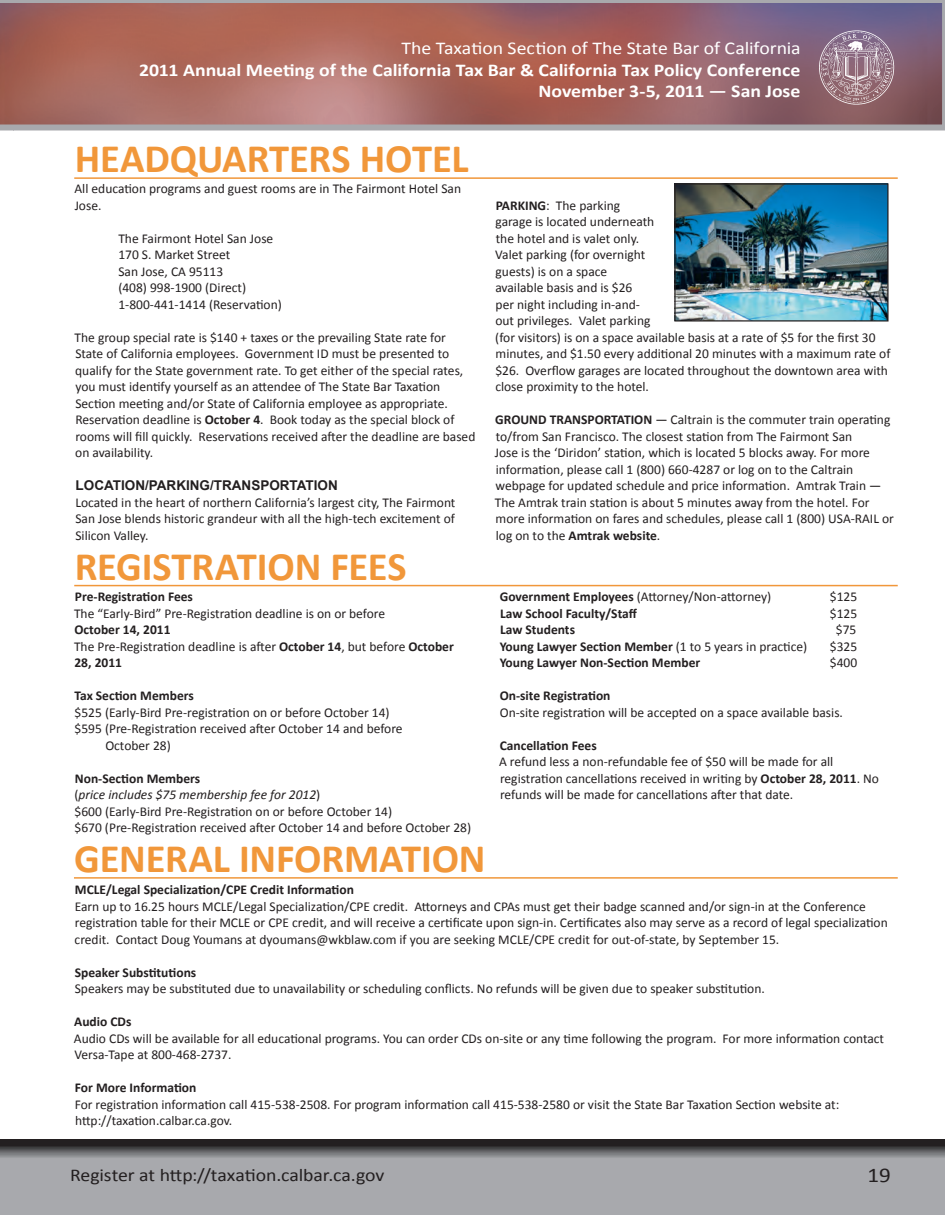
<style>
.page{position:relative;width:945px;height:1215px;background:#fff}
.page>*{position:absolute;margin:0;border:0;box-sizing:border-box;transform-origin:0 0}
.t1{font:700 40.5px "Calibri";letter-spacing:-.005em;color:#f1973a}
.t2{font:21px "Calibri";color:#231f20;scale:1.1 1}
.t3{font:700 18px/21.6px "Calibri";letter-spacing:-.005em;color:#fff;text-align:right;scale:1.1 1}
.t4{font:18px "Calibri";letter-spacing:-.005em;color:#fff;scale:1.1 1}
.t5{font:18px "Calibri";letter-spacing:-.005em;color:#231f20;scale:1.1 1}
.t6{font:13.5px/16.5px "Calibri";color:#231f20}
.t7{font:700 13.5px "Calibri";color:#231f20}
.t8{font:700 13.5px "Arial";color:#231f20}
.s1{font-weight:700}
.s2{font-style:italic}
.s3{font-weight:400}
</style>
<div class="page">
<svg style="left:0;top:0;width:14px;height:130px;background:#965d57"></svg>
<svg style="left:0;top:1140px;width:14px;height:75px"></svg>
<svg style="left:14px;top:0;width:931px;height:130px;background:#a26a68"></svg>
<svg style="left:14px;top:1140px;width:931px;height:75px;background:#939397"></svg>
<img style="left:817px;top:27px;width:80px;height:81px">
<hr style="left:74px;top:877px;width:824px;height:2px;background:#f1973a">
<img style="left:676px;top:185px;width:211px;height:135px">
<div style="left:674px;top:183px;width:215px;height:139px;border:1px solid #231f20"></div>
<hr style="left:74px;top:585px;width:824px;height:1px;background:#f1973a">
<hr style="left:74px;top:177px;width:824px;height:2px;background:#f1973a">
<h3 class="t4" style="left:401px;top:37px;width:364px">The Taxation Section of The State Bar of California</h3>
<h3 class="t3" style="left:139px;top:59px;width:603px">2011 Annual Meeting of the California Tax Bar &amp; California Tax Policy Conference<br>November 3-5, 2011 — San Jose</h3>
<h1 class="t1" style="left:75px;top:133px;width:395px">HEADQUARTERS HOTEL</h1>
<p class="t6" style="left:75px;top:181px;width:388px">All education programs and guest rooms are in The Fairmont Hotel San<br>Jose.</p>
<p class="t6" style="left:118px;top:230px;width:165px">The Fairmont Hotel San Jose<br>170 S. Market Street<br>San Jose, CA 95113<br>(408) 998-1900 (Direct)<br>1-800-441-1414 (Reservation)</p>
<p class="t6" style="left:75px;top:329px;width:402px">The group special rate is $140 + taxes or the prevailing State rate for State of California employees. Government ID must be presented to qualify for the State government rate. To get either of the special rates, you must identify yourself as an attendee of The State Bar Taxation Section meeting and/or State of California employee as appropriate.<br>Reservation deadline is <span class="s1">October 4</span>. Book today as the special block of rooms will fill quickly. Reservations received after the deadline are based on availability.</p>
<p class="t8" style="left:76px;top:476px;width:264px">LOCATION/PARKING/TRANSPORTATION</p>
<p class="t6" style="left:75px;top:494px;width:382px;text-align:justify">Located in the heart of northern California’s largest city, The Fairmont San Jose blends historic grandeur with all the high-tech excitement of Silicon Valley.</p>
<h1 class="t1" style="left:75px;top:540px;width:333px">REGISTRATION FEES</h1>
<p class="t7" style="left:75px;top:588px;width:120px">Pre-Registration Fees</p>
<p class="t6" style="left:74px;top:605px;width:313px">The “Early-Bird” Pre-Registration deadline is on or before</p>
<p class="t6" style="left:74px;top:622px;width:381px"><span class="s1">October 14, 2011<br></span>The Pre-Registration deadline is after <span class="s1">October 14</span>, but before <span class="s1">October<br>28, 2011</span></p>
<p class="t7" style="left:75px;top:687px;width:121px">Tax Section Members</p>
<p class="t6" style="left:75px;top:704px;width:317px">$525 (Early-Bird Pre-registration on or before October 14)</p>
<p class="t6" style="left:75px;top:721px;width:330px">$595 (Pre-Registration received after October 14 and before</p>
<p class="t6" style="left:105px;top:737px;width:67px">October 28)</p>
<p class="t6" style="left:75px;top:770px;width:398px"><span class="s1">Non-Section Members<br></span>(<span class="s2">price includes $75 membership fee for 2012</span>)<br>$600 (Early-Bird Pre-Registration on or before October 14)<br>$670 (Pre-Registration received after October 14 and before October 28)</p>
<h1 class="t1" style="left:74px;top:833px;width:32px">Gene</h1>
<h1 class="t1" style="left:165px;top:833px;width:188px">ral Inf ormati</h1>
<h1 class="t1" style="left:432px;top:833px;width:50px">on</h1>
<p class="t6" style="left:495px;top:197px;width:397px"><span class="s1">PARKING</span>: The parking<br>garage is located underneath<br>the hotel and is valet only.<br>Valet parking (for overnight<br>guests) is on a space<br>available basis and is $26<br>per night including in-and-<br>out privileges. Valet parking<br>(for visitors) is on a space available basis at a rate of $5 for the first 30 minutes, and $1.50 every additional 20 minutes with a maximum rate of $26. Overflow garages are located throughout the downtown area with close proximity to the hotel.</p>
<p class="t6" style="left:495px;top:411px;width:401px"><span class="s1">GROUND TRANSPORTATION</span> — Caltrain is the commuter train operating to/from San Francisco. The closest station from The Fairmont San<br>Jose is the ‘Diridon’ station, which is located 5 blocks away. For more information, please call 1 (800) 660-4287 or log on to the Caltrain webpage for updated schedule and price information. Amtrak Train — The Amtrak train station is about 5 minutes away from the hotel. For more information on fares and schedules, please call 1 (800) USA-RAIL or log on to the <span class="s1">Amtrak website</span>.</p>
<p class="t6" style="left:500px;top:589px;width:273px"><span class="s1">Government Employees</span> (Attorney/Non-attorney)</p>
<p class="t6" style="left:830px;top:589px;width:29px">$125</p>
<p class="t7" style="left:500px;top:605px;width:138px">Law School Faculty/Staff</p>
<p class="t6" style="left:830px;top:605px;width:29px">$125</p>
<p class="t7" style="left:500px;top:621px;width:76px">Law Students</p>
<p class="t6" style="left:836px;top:622px;width:22px">$75</p>
<p class="t7" style="left:500px;top:638px;width:309px">Young Lawyer Section Member <span class="s3">(1 to 5 years in practice)</span></p>
<p class="t6" style="left:830px;top:638px;width:29px">$325</p>
<p class="t7" style="left:500px;top:654px;width:202px">Young Lawyer Non-Section Member</p>
<p class="t6" style="left:830px;top:655px;width:29px">$400</p>
<p class="t7" style="left:500px;top:687px;width:112px">On-site Registration</p>
<p class="t6" style="left:500px;top:704px;width:345px">On-site registration will be accepted on a space available basis.</p>
<p class="t7" style="left:500px;top:737px;width:99px">Cancellation Fees</p>
<p class="t6" style="left:499px;top:754px;width:381px">A refund less a non-refundable fee of $50 will be made for all registration cancellations received in writing by <span class="s1">October 28, 2011</span>. No refunds will be made for cancellations after that date.</p>
<p class="t7" style="left:75px;top:881px;width:281px">MCLE/Legal Specialization/CPE Credit Information</p>
<p class="t6" style="left:75px;top:898px;width:815px">Earn up to 16.25 hours MCLE/Legal Specialization/CPE credit. Attorneys and CPAs must get their badge scanned and/or sign-in at the Conference registration table for their MCLE or CPE credit, and will receive a certificate upon sign-in. Certificates also may serve as a record of legal specialization credit. Contact Doug Youmans at dyoumans@wkblaw.com if you are seeking MCLE/CPE credit for out-of-state, by September 15.</p>
<p class="t7" style="left:75px;top:964px;width:123px">Speaker Substitutions</p>
<p class="t6" style="left:75px;top:981px;width:692px">Speakers may be substituted due to unavailability or scheduling conflicts. No refunds will be given due to speaker substitution.</p>
<p class="t7" style="left:74px;top:1013px;width:59px">Audio CDs</p>
<p class="t6" style="left:74px;top:1030px;width:812px">Audio CDs will be available for all educational programs. You can order CDs on-site or any time following the program. For more information contact<br>Versa-Tape at 800-468-2737.</p>
<p class="t7" style="left:75px;top:1079px;width:123px">For More Information</p>
<p class="t6" style="left:75px;top:1096px;width:766px">For registration information call 415-538-2508. For program information call 415-538-2580 or visit the State Bar Taxation Section website at: http://taxation.calbar.ca.gov.</p>
<h3 class="t5" style="left:70px;top:1163px;width:287px">Register at http://taxation.calbar.ca.gov</h3>
<h2 class="t2" style="left:868px;top:1162px;width:23px">19</h2>
</div>
